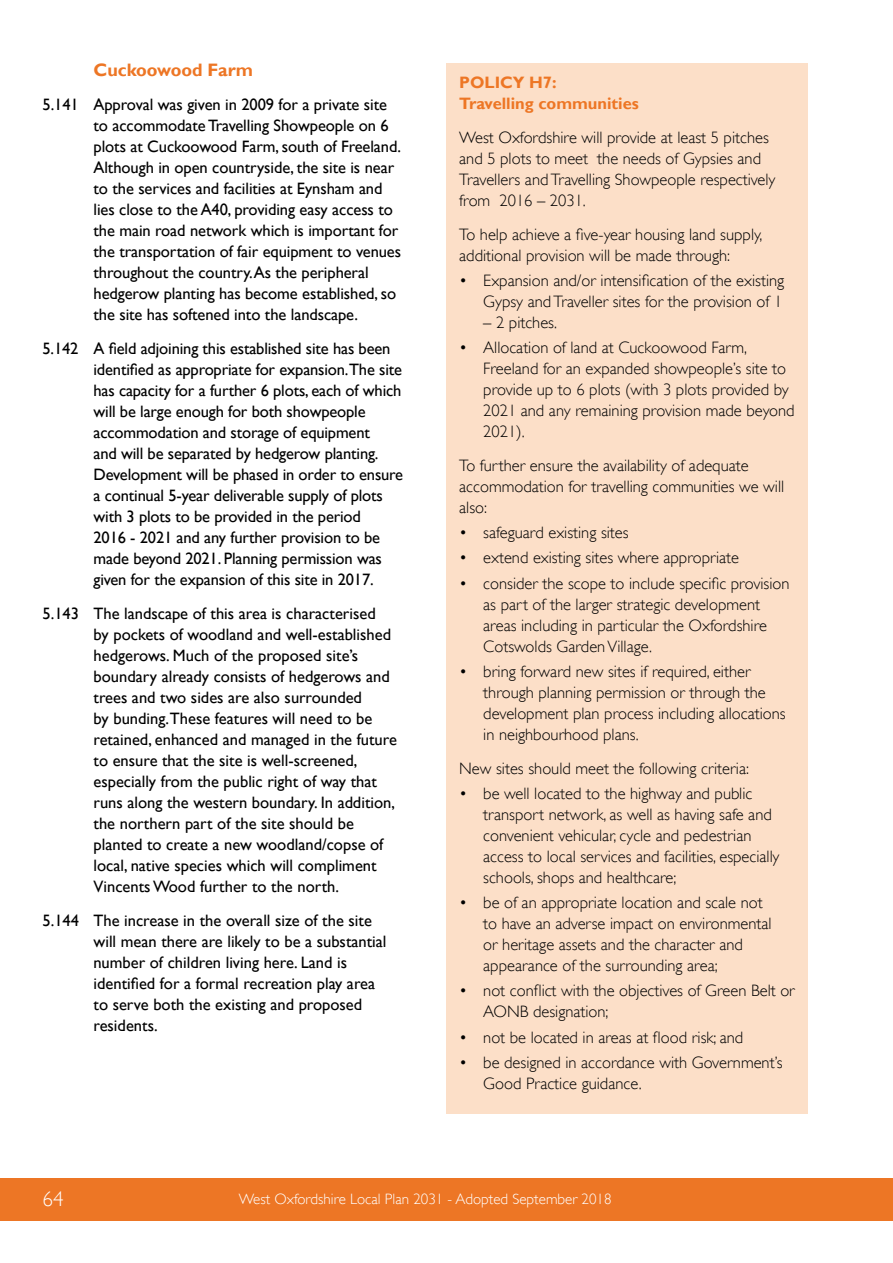
<style>
.page{position:relative;width:893px;height:1263px;background:#fff}
.page>*{position:absolute;margin:0;border:0;box-sizing:border-box;transform-origin:0 0}
.t1{font:300 21px "Gill Sans";color:#fff}
.t2{font:700 18px "Gill Sans";color:#ed7625}
.t3{font:16.5px/21px "Gill Sans";letter-spacing:-.005em;color:#000}
.t4{font:300 16.5px/21px "Gill Sans";color:#000}
.t5{font:700 16.5px/21px "Gill Sans";color:#ed7625}
.t6{font:300 15px "Gill Sans";color:#fff}
</style>
<div class="page">
<div style="left:0;top:1178px;width:893px;height:42px;background:#ed7625"></div>
<div style="left:446px;top:64px;width:362px;height:1050px;background:#fcdfc8"></div>
<p class="t2" style="left:94px;top:59px;width:161px">Cuckoowood Farm</p>
<p class="t3" style="left:94px;top:94px;width:309px;text-indent:-51px">5.141 Approval was given in 2009 for a private site to accommodate Travelling Showpeople on 6 plots at Cuckoowood Farm, south of Freeland.<br>Although in open countryside, the site is near to the services and facilities at Eynsham and lies close to the A40, providing easy access to the main road network which is important for the transportation of fair equipment to venues throughout the country. As the peripheral hedgerow planting has become established, so the site has softened into the landscape.</p>
<p class="t3" style="left:94px;top:338px;width:311px;text-indent:-51px">5.142 A field adjoining this established site has been identified as appropriate for expansion.The site has capacity for a further 6 plots, each of which will be large enough for both showpeople accommodation and storage of equipment<br>and will be separated by hedgerow planting.<br>Development will be phased in order to ensure a continual 5-year deliverable supply of plots with 3 plots to be provided in the period<br>2016 - 2021 and any further provision to be made beyond 2021. Planning permission was given for the expansion of this site in 2017.</p>
<p class="t3" style="left:94px;top:603px;width:305px;text-indent:-51px">5.143 The landscape of this area is characterised<br>by pockets of woodland and well-established hedgerows. Much of the proposed site’s boundary already consists of hedgerows and trees and two sides are also surrounded<br>by bunding.These features will need to be retained, enhanced and managed in the future to ensure that the site is well-screened, especially from the public right of way that runs along the western boundary. In addition, the northern part of the site should be planted to create a new woodland/copse of local, native species which will compliment Vincents Wood further to the north.</p>
<p class="t3" style="left:94px;top:910px;width:295px;text-indent:-51px">5.144 The increase in the overall size of the site will mean there are likely to be a substantial number of children living here. Land is identified for a formal recreation play area to serve both the existing and proposed residents.</p>
<p class="t5" style="left:459px;top:72px;width:181px">POLICY H7:<br>Travelling communities</p>
<p class="t4" style="left:459px;top:127px;width:318px">West Oxfordshire will provide at least 5 pitches and 5 plots to meet the needs of Gypsies and Travellers and Travelling Showpeople respectively from 2016 – 2031.</p>
<p class="t4" style="left:459px;top:223px;width:305px">To help achieve a five-year housing land supply, additional provision will be made through:</p>
<p class="t4" style="left:459px;top:270px;width:326px;text-align:right">• Expansion and/or intensification of the existing<br>Gypsy and Traveller sites for the provision of 1</p>
<p class="t4" style="left:483px;top:312px;width:75px">– 2 pitches.</p>
<p class="t4" style="left:483px;top:337px;width:313px;text-indent:-24px">• Allocation of land at Cuckoowood Farm, Freeland for an expanded showpeople’s site to provide up to 6 plots (with 3 plots provided by 2021 and any remaining provision made beyond 2021).</p>
<p class="t4" style="left:459px;top:455px;width:326px">To further ensure the availability of adequate accommodation for travelling communities we will also:</p>
<p class="t4" style="left:459px;top:522px;width:171px">• safeguard existing sites</p>
<p class="t4" style="left:459px;top:547px;width:281px">• extend existing sites where appropriate</p>
<p class="t4" style="left:483px;top:572px;width:308px;text-indent:-24px">• consider the scope to include specific provision as part of the larger strategic development areas including in particular the Oxfordshire Cotswolds Garden Village.</p>
<p class="t4" style="left:483px;top:661px;width:304px;text-indent:-24px">• bring forward new sites if required, either through planning permission or through the development plan process including allocations in neighbourhood plans.</p>
<p class="t4" style="left:459px;top:757px;width:291px">New sites should meet the following criteria:</p>
<p class="t4" style="left:483px;top:783px;width:298px;text-indent:-24px">• be well located to the highway and public transport network, as well as having safe and convenient vehicular, cycle and pedestrian access to local services and facilities, especially schools, shops and healthcare;</p>
<p class="t4" style="left:483px;top:892px;width:290px;text-indent:-24px">• be of an appropriate location and scale not to have an adverse impact on environmental or heritage assets and the character and appearance of the surrounding area;</p>
<p class="t4" style="left:483px;top:980px;width:313px;text-indent:-24px">• not conflict with the objectives of Green Belt or<br>AONB designation;</p>
<p class="t4" style="left:459px;top:1026px;width:286px">• not be located in areas at flood risk; and</p>
<p class="t4" style="left:483px;top:1052px;width:301px;text-indent:-24px">• be designed in accordance with Government’s<br>Good Practice guidance.</p>
<p class="t1" style="left:43px;top:1187px;width:22px">64</p>
<p class="t6" style="left:239px;top:1190px;width:374px">West Oxfordshire Local Plan 2031 - Adopted September 2018</p>
</div>
